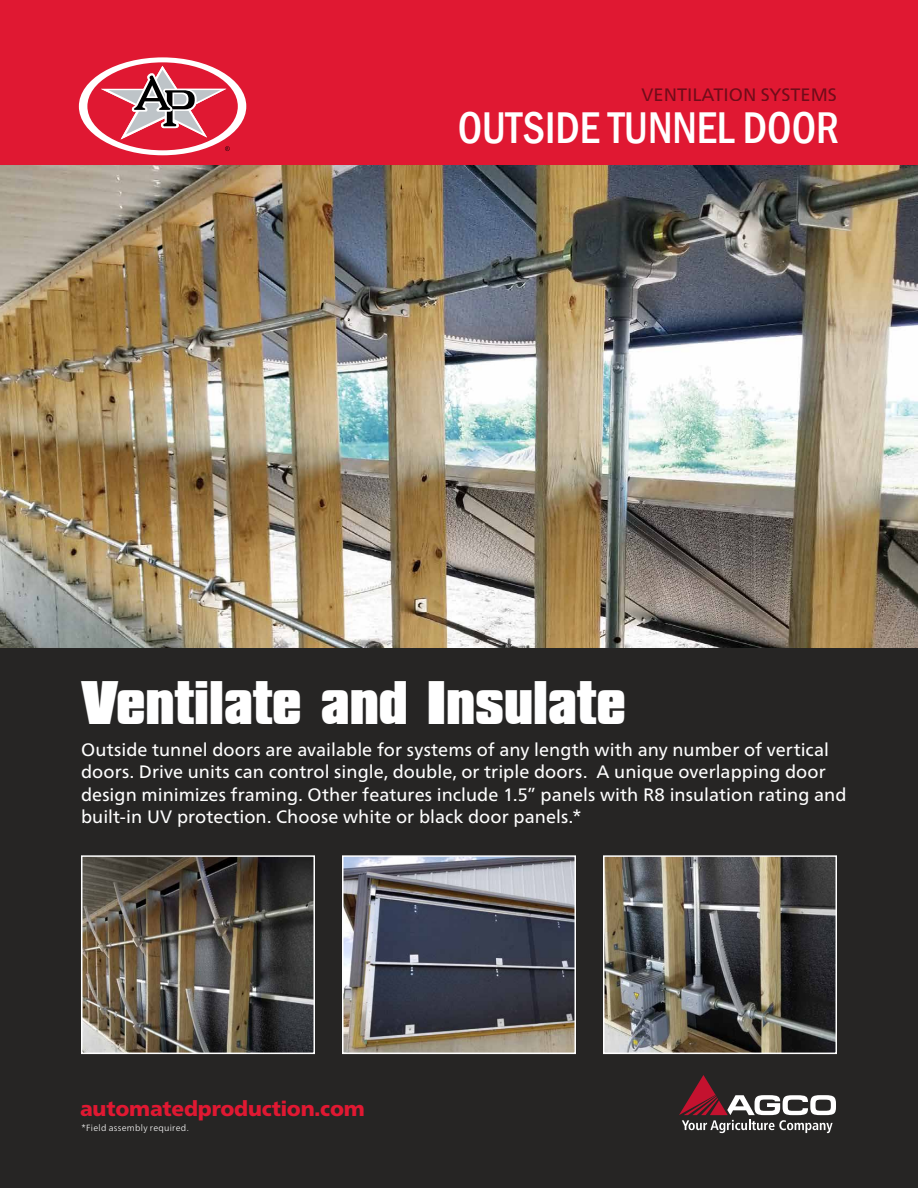
<style>
.page{position:relative;width:918px;height:1188px;background:#fff}
.page>*{position:absolute;margin:0;border:0;box-sizing:border-box;transform-origin:0 0}
.t1{font:900 52.8px "Compacta BT";color:#fff;scale:.91 1}
.t2{font:500 condensed 45.75px "Franklin Gothic";color:#fff;scale:.95 1}
.t3{font:900 21px "Frutiger Neue LTW1 G";letter-spacing:-.01em;color:#e01832}
.t4{font:18px/22.5px "Frutiger Neue LTW1 G";letter-spacing:.005em;color:#fff}
.t5{font:18px "Frutiger Neue LTW1 G";color:#000}
.t6{font:300 9px "Frutiger Neue LTW1 G";letter-spacing:.03em;color:#fff}
</style>
<div class="page">
<img style="left:0;top:165px;width:918px;height:483px">
<div style="left:0;top:648px;width:918px;height:540px;background:#262524"></div>
<svg style="left:679px;top:1075px;width:157px;height:58px"></svg>
<div style="left:0;top:0;width:918px;height:165px;background:#e01832"></div>
<svg style="left:76px;top:56px;width:173px;height:101px"></svg>
<div style="left:79px;top:57px;width:167px;height:98px;background:#fff;border-radius:50%"></div>
<div style="left:87px;top:62px;width:151px;height:88px;background:#e01832;border-radius:50%"></div>
<svg style="left:101px;top:66px;width:125px;height:73px"></svg>
<svg style="left:225px;top:146px;width:5px;height:5px"></svg>
<img style="left:84px;top:858px;width:228px;height:193px">
<div style="left:81px;top:855px;width:234px;height:199px;border:2px solid #fff"></div>
<img style="left:345px;top:858px;width:228px;height:193px">
<div style="left:342px;top:855px;width:234px;height:199px;border:2px solid #fff"></div>
<img style="left:606px;top:858px;width:228px;height:193px">
<div style="left:603px;top:855px;width:234px;height:199px;border:2px solid #fff"></div>
<p class="t5" style="left:642px;top:84px;width:197px">VENTILATION SYSTEMS</p>
<h2 class="t2" style="left:458px;top:98px;width:403px">OUTSIDE TUNNEL DOOR</h2>
<h1 class="t1" style="left:81px;top:671px;width:600px">Ventilate and Insulate</h1>
<p class="t4" style="left:81px;top:738px;width:767px">Outside tunnel doors are available for systems of any length with any number of vertical doors. Drive units can control single, double, or triple doors. A unique overlapping door design minimizes framing. Other features include 1.5” panels with R8 insulation rating and built-in UV protection. Choose white or black door panels.*</p>
<p class="t3" style="left:80px;top:1096px;width:286px">automatedproduction.com</p>
<p class="t6" style="left:82px;top:1122px;width:109px">*Field assembly required.</p>
</div>
